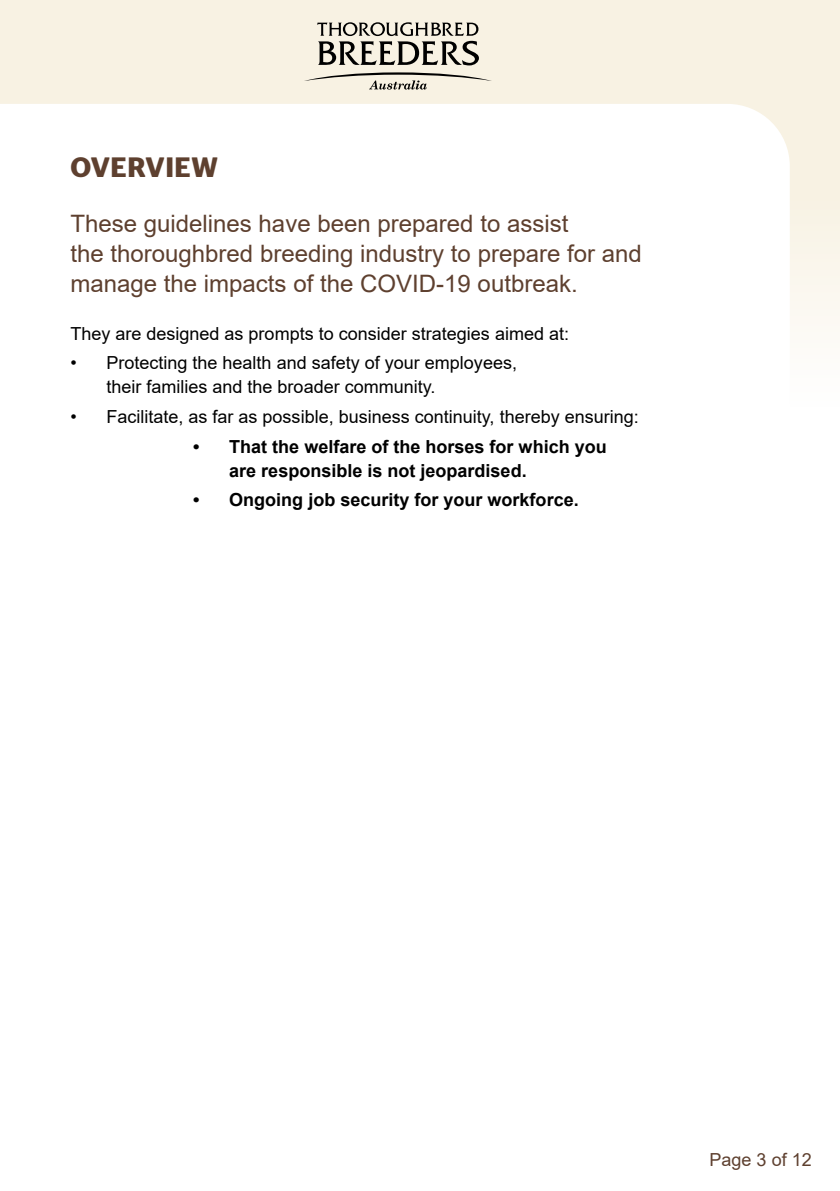
<style>
.page{position:relative;width:840px;height:1191px;background:#fff}
.page>*{position:absolute;margin:0;border:0;box-sizing:border-box;transform-origin:0 0}
.t1{font:600 28px "Stag Sans";letter-spacing:.02em;color:#5e402f}
.t2{font:24px/30px "Arial";color:#5e402f}
.t3{font:18px/24px "Arial";color:#000}
.t4{font:700 18px/24px "Arial";color:#000}
.t5{font:18px "Arial";color:#5e402f}
</style>
<div class="page">
<svg style="left:0;top:0;width:839px;height:332px"></svg>
<svg style="left:317px;top:22px;width:161px;height:43px;background:#a8a499"></svg>
<svg style="left:303px;top:72px;width:189px;height:18px;background:#d3cec1"></svg>
<h1 class="t1" style="left:71px;top:151px;width:149px">OVERVIEW</h1>
<h2 class="t2" style="left:70px;top:208px;width:572px">These guidelines have been prepared to assist<br>the thoroughbred breeding industry to prepare for and manage the impacts of the COVID-19 outbreak.</h2>
<p class="t3" style="left:70px;top:321px;width:500px">They are designed as prompts to consider strategies aimed at:</p>
<p class="t3" style="left:106px;top:351px;width:412px;text-indent:-36px">• Protecting the health and safety of your employees, their families and the broader community.</p>
<p class="t3" style="left:70px;top:404px;width:569px">• Facilitate, as far as possible, business continuity, thereby ensuring:</p>
<p class="t4" style="left:229px;top:434px;width:379px;text-indent:-36px">• That the welfare of the horses for which you are responsible is not jeopardised.</p>
<p class="t4" style="left:193px;top:488px;width:387px">• Ongoing job security for your workforce.</p>
<p class="t5" style="left:709px;top:1147px;width:104px">Page 3 of 12</p>
</div>
